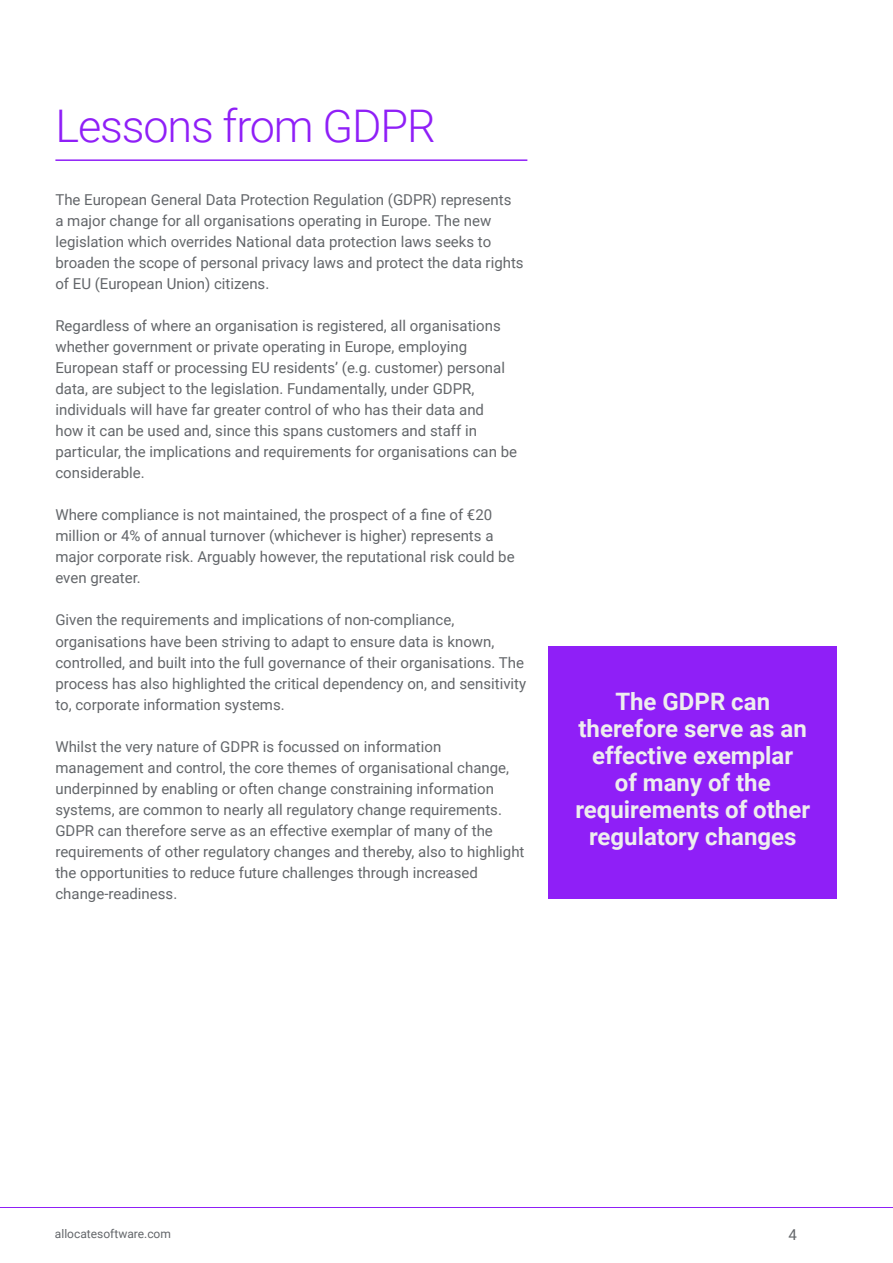
<style>
.page{position:relative;width:893px;height:1263px;background:#fff}
.page>*{position:absolute;margin:0;border:0;box-sizing:border-box;transform-origin:0 0}
.t1{font:300 45px "Roboto";letter-spacing:-.025em;color:#8f1ff7}
.t2{font:700 24px/27px "Roboto";color:#eee;text-align:center}
.t3{font:15px/21px "Roboto";color:#63666a}
.t4{font:12px "Roboto";color:#63666a}
</style>
<div class="page">
<hr style="left:0;top:1207px;width:893px;height:1px;background:#8f1ff7">
<hr style="left:55px;top:159px;width:472px;height:2px;background:#8f1ff7">
<div style="left:548px;top:646px;width:289px;height:252px;background:#8f1ff7"></div>
<h1 class="t1" style="left:55px;top:95px;width:382px">Lessons from GDPR</h1>
<p class="t3" style="left:55px;top:189px;width:470px">The European General Data Protection Regulation (GDPR) represents<br>a major change for all organisations operating in Europe. The new legislation which overrides National data protection laws seeks to broaden the scope of personal privacy laws and protect the data rights of EU (European Union) citizens.</p>
<p class="t3" style="left:55px;top:315px;width:463px">Regardless of where an organisation is registered, all organisations whether government or private operating in Europe, employing European staff or processing EU residents’ (e.g. customer) personal data, are subject to the legislation. Fundamentally, under GDPR, individuals will have far greater control of who has their data and<br>how it can be used and, since this spans customers and staff in particular, the implications and requirements for organisations can be considerable.</p>
<p class="t3" style="left:55px;top:504px;width:461px">Where compliance is not maintained, the prospect of a fine of €20 million or 4% of annual turnover (whichever is higher) represents a major corporate risk. Arguably however, the reputational risk could be even greater.</p>
<p class="t3" style="left:55px;top:609px;width:472px">Given the requirements and implications of non-compliance, organisations have been striving to adapt to ensure data is known, controlled, and built into the full governance of their organisations. The process has also highlighted the critical dependency on, and sensitivity to, corporate information systems.</p>
<p class="t3" style="left:55px;top:735px;width:471px">Whilst the very nature of GDPR is focussed on information management and control, the core themes of organisational change, underpinned by enabling or often change constraining information systems, are common to nearly all regulatory change requirements.<br>GDPR can therefore serve as an effective exemplar of many of the requirements of other regulatory changes and thereby, also to highlight the opportunities to reduce future challenges through increased change-readiness.</p>
<h2 class="t2" style="left:575px;top:686px;width:236px">The GDPR can therefore serve as an effective exemplar<br>of many of the requirements of other regulatory changes</h2>
<p class="t4" style="left:55px;top:1225px;width:118px">allocatesoftware.com</p>
<p class="t3" style="left:789px;top:1223px;width:10px">4</p>
</div>
